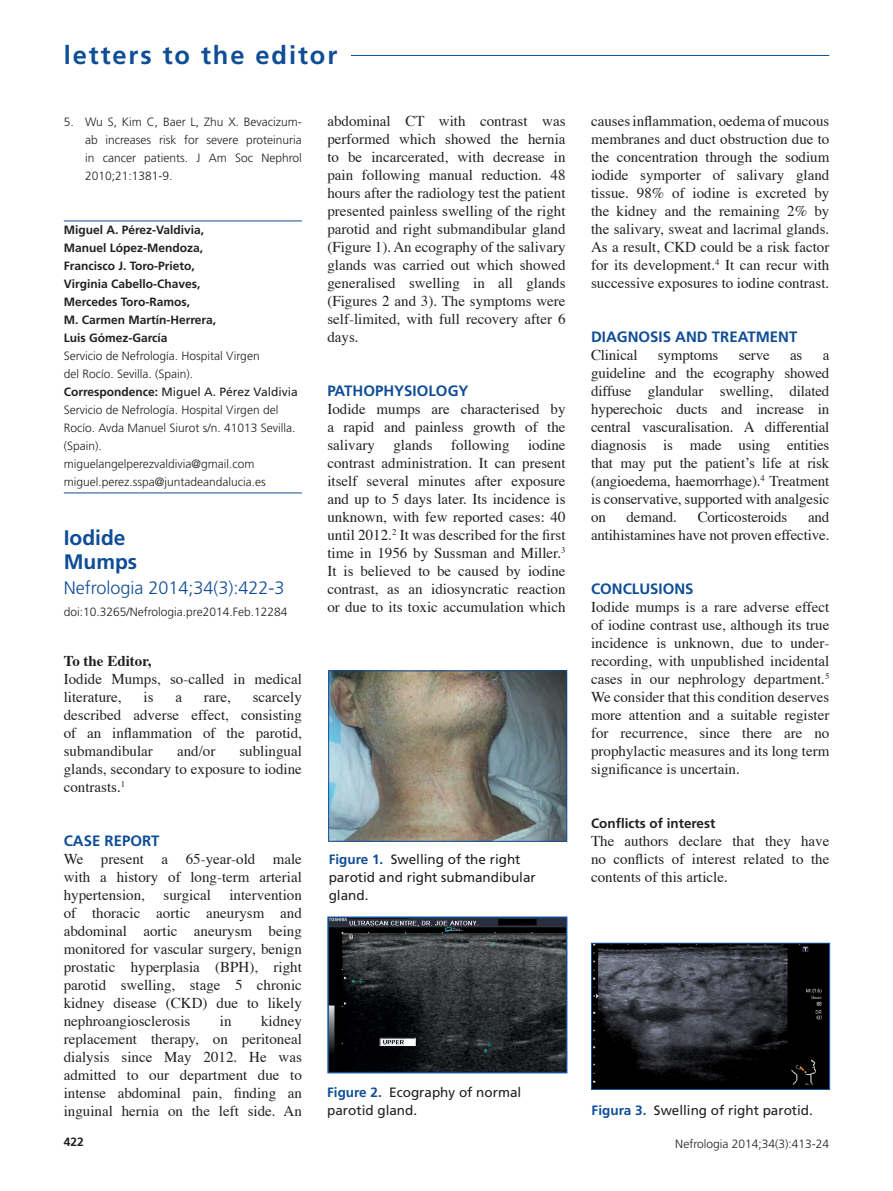
<style>
.page{position:relative;width:893px;height:1191px;background:#fff}
.page>*{position:absolute;margin:0;border:0;box-sizing:border-box;transform-origin:0 0}
.t1{font:700 25.5px "Frutiger";letter-spacing:.075em;color:#0f4d96}
.t2{font:700 21px/24px "Frutiger";color:#0f4d96}
.t3{font:300 18px "Frutiger";color:#0f4d96}
.t4{font:15px/18px "Times";color:#231f20;text-align:justify}
.t5{font:700 15px "Frutiger";color:#0f4d96}
.t6{font:700 15px "Times";color:#231f20}
.t7{font:13.5px/18px "Frutiger";color:#231f20}
.t8{font:700 13.5px "Frutiger";color:#231f20}
.t9{font:300 12px/18px "Frutiger";color:#231f20;text-align:justify}
.t10{font:700 12px/18px "Frutiger";color:#231f20}
.s1{font-weight:700}
.s2{font-weight:400}
.s3{font-weight:700;color:#0f4d96}
</style>
<div class="page">
<hr style="left:72px;top:55px;width:757px;height:1px;background:#0f4d96">
<div style="left:64px;top:45px;width:287px;height:36px;background:#fff"></div>
<hr style="left:64px;top:220px;width:238px;height:1px;background:#0f4d96">
<hr style="left:64px;top:492px;width:238px;height:1px;background:#0f4d96">
<img style="left:330px;top:672px;width:235px;height:167px">
<div style="left:328px;top:670px;width:239px;height:171px;border:1px solid #0f4d96"></div>
<img style="left:330px;top:919px;width:234px;height:151px">
<div style="left:327px;top:916px;width:240px;height:157px;border:2px solid #0f4d96"></div>
<img style="left:593px;top:945px;width:235px;height:142px">
<div style="left:591px;top:943px;width:239px;height:146px;border:1px solid #0f4d96"></div>
<h1 class="t1" style="left:64px;top:44px;width:275px">letters to the editor</h1>
<p class="t9" style="left:85px;top:114px;width:218px;text-indent:-21px">5. Wu S, Kim C, Baer L, Zhu X. Bevacizum&shy;ab increases risk for severe proteinuria in cancer patients. J Am Soc Nephrol 2010;21:1381-9.</p>
<p class="t10" style="left:64px;top:222px;width:154px">Miguel A. Pérez-Valdivia,<br>Manuel López-Mendoza,<br>Francisco J. Toro-Prieto,<br>Virginia Cabello-Chaves,<br>Mercedes Toro-Ramos,<br>M. Carmen Martín-Herrera,<br>Luis Gómez-García</p>
<p class="t9" style="left:64px;top:348px;width:235px;text-align:left">Servicio de Nefrología. Hospital Virgen<br>del Rocío. Sevilla. (Spain).<br><span class="s1">Correspondence:</span> <span class="s2">Miguel A. Pérez Valdivia </span>Servicio de Nefrología. Hospital Virgen del Rocío. Avda Manuel Siurot s/n. 41013 Sevilla. (Spain).<br>miguelangelperezvaldivia@gmail.com miguel.perez.sspa@juntadeandalucia.es</p>
<h2 class="t2" style="left:64px;top:527px;width:75px">Iodide<br>Mumps</h2>
<p class="t3" style="left:64px;top:580px;width:222px">Nefrologia 2014;34(3):422-3</p>
<p class="t9" style="left:64px;top:604px;width:225px">doi:10.3265/Nefrologia.pre2014.Feb.12284</p>
<p class="t6" style="left:64px;top:656px;width:89px">To the Editor,</p>
<p class="t4" style="left:64px;top:671px;width:240px">Iodide Mumps, so-called in medical literature,</p>
<p class="t4" style="left:64px;top:689px;width:240px;text-indent:189px">scarcely described adverse effect, consisting of an inlammation of the parotid, submandibular</p>
<p class="t4" style="left:144px;top:689px;width:12px">is</p>
<p class="t4" style="left:175px;top:689px;width:8px">a</p>
<p class="t4" style="left:204px;top:689px;width:29px">rare,</p>
<p class="t4" style="left:64px;top:743px;width:240px;text-indent:176px">sublingual glands, secondary to exposure to iodine contrasts.<sup>1</sup></p>
<p class="t4" style="left:177px;top:743px;width:40px">and/or</p>
<p class="t5" style="left:64px;top:835px;width:97px">CASE REPORT</p>
<p class="t4" style="left:64px;top:851px;width:240px">We present a 65-year-old male with a history of long-term arterial hypertension, surgical intervention of thoracic aortic aneurysm and abdominal aortic aneurysm being monitored for vascular surgery, benign prostatic hyperplasia (BPH), right parotid swelling, stage 5 chronic kidney disease (CKD) due to likely nephroangiosclerosis</p>
<p class="t4" style="left:64px;top:1013px;width:240px;text-indent:197px">kidney replacement therapy, on peritoneal dialysis since May 2012. He was admitted to our department due to intense abdominal pain, inding an inguinal hernia on the left side. An</p>
<p class="t4" style="left:220px;top:1013px;width:13px">in</p>
<p class="t4" style="left:327px;top:113px;width:240px">abdominal CT with contrast was performed which showed the hernia to be incarcerated, with decrease in pain following manual reduction. 48 hours after the radiology test the patient presented painless swelling of the right parotid and right submandibular gland (Figure 1). An ecography of the salivary glands was carried out which showed generalised swelling in all glands (Figures 2 and 3). The symptoms were self-limited, with full recovery after 6 days.</p>
<p class="t5" style="left:327px;top:385px;width:143px">PATHOPHYSIOLOGY</p>
<p class="t4" style="left:327px;top:401px;width:240px">Iodide mumps are characterised by a rapid and painless growth of the salivary glands following iodine contrast administration. It can present itself several minutes after exposure and up to 5 days later. Its incidence is unknown, with few reported cases: 40 until 2012.<sup>2</sup> It was described for the irst time in 1956 by Sussman and Miller.<sup>3<br></sup>It is believed to be caused by iodine contrast, as an idiosyncratic reaction or due to its toxic accumulation which</p>
<p class="t7" style="left:329px;top:851px;width:209px"><span class="s3">Figure 1.</span> Swelling of the right parotid and right submandibular gland.</p>
<p class="t7" style="left:327px;top:1084px;width:196px"><span class="s3">Figure 2.</span> Ecography of normal parotid gland.</p>
<p class="t4" style="left:591px;top:111px;width:240px">causes inlammation, oedema of mucous membranes and duct obstruction due to the concentration through the sodium iodide symporter of salivary gland tissue. 98% of iodine is excreted by the kidney and the remaining 2% by the salivary, sweat and lacrimal glands.<br>As a result, CKD could be a risk factor for its development.<sup>4</sup> It can recur with successive exposures to iodine contrast.</p>
<p class="t5" style="left:591px;top:331px;width:208px">DIAGNOSIS AND TREATMENT</p>
<p class="t4" style="left:591px;top:347px;width:48px">Clinical</p>
<p class="t4" style="left:658px;top:347px;width:62px">symptoms</p>
<p class="t4" style="left:739px;top:347px;width:33px">serve</p>
<p class="t4" style="left:790px;top:347px;width:14px">as</p>
<p class="t4" style="left:591px;top:347px;width:240px;text-indent:232px">a guideline and the ecography showed diffuse glandular swelling, dilated hyperechoic ducts and increase in central vascuralisation. A differential diagnosis is made using entities that may put the patient’s life at risk (angioedema, haemorrhage).<sup>4</sup> Treatment is conservative, supported with analgesic on</p>
<p class="t4" style="left:591px;top:509px;width:240px;text-align:right">and<br>antihistamines have not proven effective.</p>
<p class="t4" style="left:627px;top:509px;width:52px">demand.</p>
<p class="t4" style="left:698px;top:509px;width:91px">Corticosteroids</p>
<p class="t5" style="left:591px;top:583px;width:104px">CONCLUSIONS</p>
<p class="t4" style="left:591px;top:599px;width:240px">Iodide mumps is a rare adverse effect of iodine contrast use, although its true incidence is unknown, due to under&shy;recording, with unpublished incidental cases in our nephrology department.<sup>5<br></sup>We consider that this condition deserves more attention and a suitable register for recurrence, since there are no prophylactic measures and its long term signiicance is uncertain.</p>
<p class="t8" style="left:591px;top:818px;width:126px">Conflicts of interest</p>
<p class="t4" style="left:591px;top:833px;width:240px">The authors declare that they have no conlicts of interest related to the contents of this article.</p>
<p class="t7" style="left:592px;top:1102px;width:223px"><span class="s3">Figura 3.</span> Swelling of right parotid.</p>
<p class="t10" style="left:64px;top:1133px;width:22px">422</p>
<p class="t9" style="left:675px;top:1136px;width:155px">Nefrologia 2014;34(3):413-24</p>
</div>
